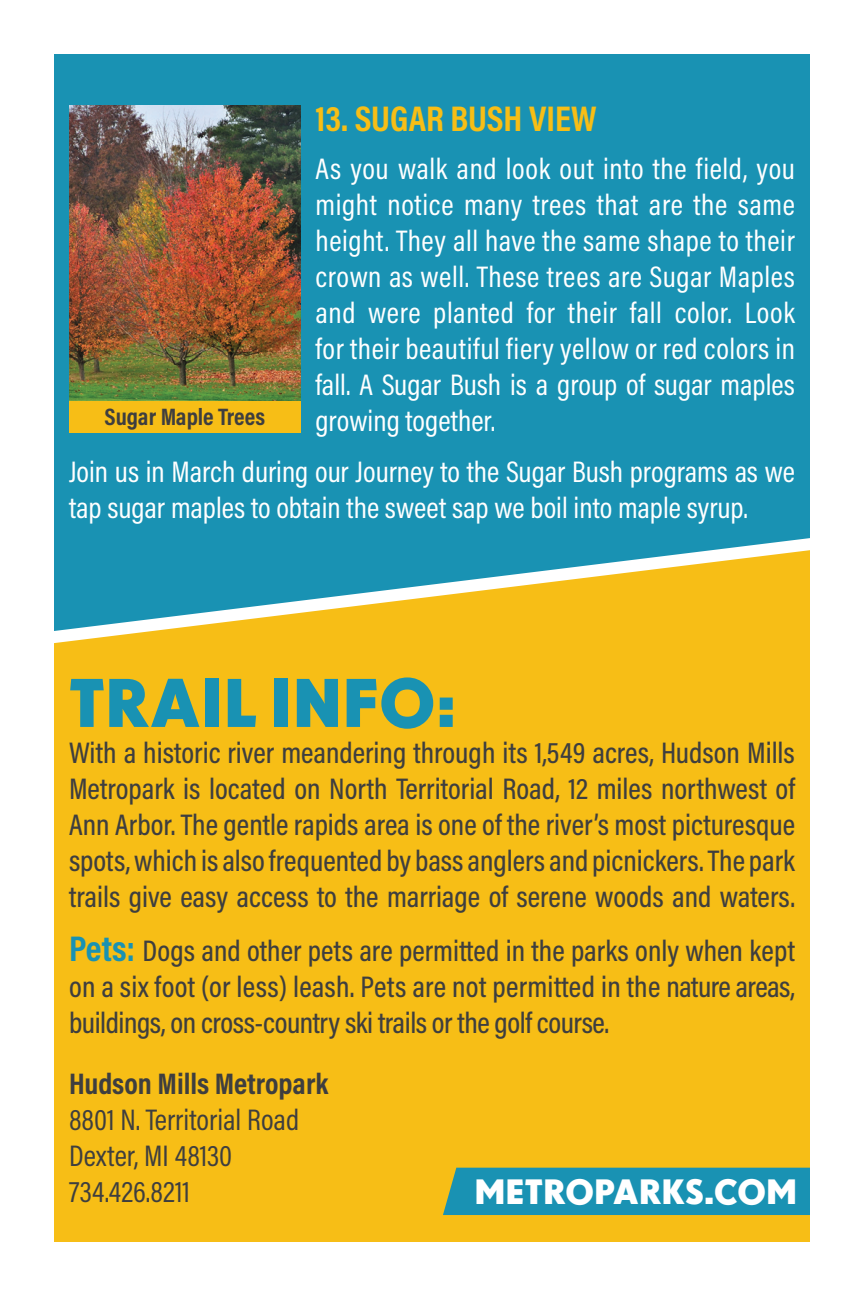
<style>
.page{position:relative;width:864px;height:1296px;background:#fff}
.page>*{position:absolute;margin:0;border:0;box-sizing:border-box;transform-origin:0 0}
.t1{font:700 72px "Drescher Grotesk BT";color:#1992b3}
.t2{font:700 36.6px "Drescher Grotesk BT";color:#fff}
.t3{font:700 36px "Acumin Pro Cond";color:#f7be16}
.t4{font:500 30px/36px "Acumin Pro Cond";letter-spacing:-.01em;color:#3e3e3f;text-align:justify}
.t5{font:30px/36px "Acumin Pro Cond";color:#fff}
.t6{font:30px/36px "Acumin Pro Cond";color:#3e3e3f}
.t7{font:700 30px "Acumin Pro Cond";color:#3e3e3f}
.t8{font:700 24px "Acumin Pro Cond";color:#3e3e3f}
.s1{font-weight:700;font-size:36px;color:#1992b3}
</style>
<div class="page">
<div style="left:54px;top:54px;width:756px;height:469px;background:#1992b3"></div>
<div style="left:54px;top:659px;width:756px;height:583px;background:#f7be16"></div>
<div style="left:443px;top:1168px;width:367px;height:47px;background:#1992b3"></div>
<img style="left:69px;top:105px;width:232px;height:296px">
<div style="left:69px;top:401px;width:232px;height:32px;background:#f7be16"></div>
<svg style="left:54px;top:523px;width:756px;height:136px;background:#93af71"></svg>
<p class="t3" style="left:315px;top:95px;width:283px">13. SUGAR BUSH VIEW</p>
<p class="t5" style="left:315px;top:151px;width:481px;text-align:justify">As you walk and look out into the field, you might notice many trees that are the same height. They all have the same shape to their crown as well. These trees are Sugar Maples and were planted for their fall color. Look for their beautiful fiery yellow or red colors in fall. A Sugar Bush is a group of sugar maples growing together.</p>
<p class="t8" style="left:105px;top:400px;width:162px">Sugar Maple Trees</p>
<p class="t5" style="left:69px;top:453px;width:727px">Join us in March during our Journey to the Sugar Bush programs as we tap sugar maples to obtain the sweet sap we boil into maple syrup.</p>
<h1 class="t1" style="left:69px;top:660px;width:388px">TRAIL INFO:</h1>
<p class="t4" style="left:69px;top:734px;width:728px">With a historic river meandering through its 1,549 acres, Hudson Mills Metropark is located on North Territorial Road, 12 miles northwest of Ann Arbor. The gentle rapids area is one of the river’s most picturesque spots, which is also frequented by bass anglers and picnickers. The park trails give easy access to the marriage of serene woods and waters.</p>
<p class="t4" style="left:69px;top:932px;width:728px"><span class="s1">Pets:</span> Dogs and other pets are permitted in the parks only when kept on a six foot (or less) leash. Pets are not permitted in the nature areas, buildings, on cross-country ski trails or the golf course.</p>
<p class="t7" style="left:69px;top:1064px;width:261px">Hudson Mills Metropark</p>
<p class="t6" style="left:69px;top:1101px;width:232px">8801 N. Territorial Road<br>Dexter, MI 48130<br>734.426.8211</p>
<p class="t2" style="left:474px;top:1170px;width:324px">METROPARKS.COM</p>
</div>
